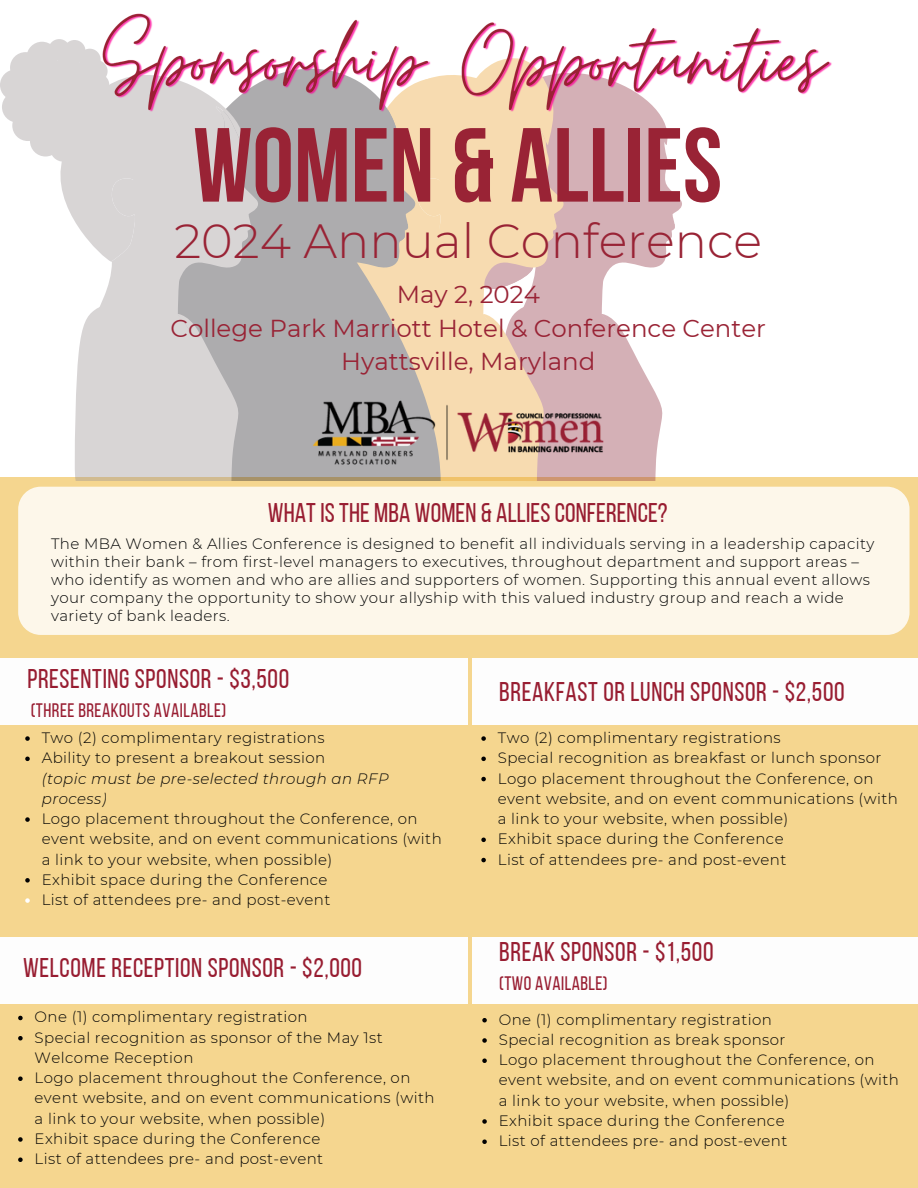
<style>
.page{position:relative;width:918px;height:1188px;background:#fff}
.page>*{position:absolute;margin:0;border:0;box-sizing:border-box;transform-origin:0 0}
.t1{font:700 105px "Bebas Neue";color:#992335}
.t2{font:300 48px "Montserrat";color:#992335}
.t3{font:27px "Bebas Neue";letter-spacing:.025em;color:#981d31}
.t4{font:27px "Bebas Neue";letter-spacing:.005em;color:#981d31}
.t5{font:24.45px/33.6px "Montserrat";color:#992335;text-align:center}
.t6{font:19.5px "Bebas Neue";letter-spacing:.025em;color:#981d31}
.t7{font:300 15px/20.2px "Montserrat";letter-spacing:.025em;color:#020202}
.t8{font:300 15px/18px "Montserrat";letter-spacing:.025em;color:#010202}
.t9{font:italic 300 15px "Montserrat";letter-spacing:.03em;color:#020202}
</style>
<div class="page">
<div style="left:0;top:477px;width:918px;height:711px;background:#f5d68f"></div>
<div style="left:0;top:658px;width:468px;height:67px;background:#fdfdfd"></div>
<svg style="left:25px;top:736px;width:5px;height:5px"></svg>
<svg style="left:25px;top:757px;width:5px;height:4px"></svg>
<svg style="left:25px;top:817px;width:5px;height:5px"></svg>
<svg style="left:25px;top:878px;width:5px;height:5px"></svg>
<svg style="left:25px;top:898px;width:5px;height:5px"></svg>
<div style="left:18px;top:487px;width:891px;height:148px;background:#fdf7ea;border-radius:22px"></div>
<div style="left:472px;top:658px;width:446px;height:67px;background:#fdfdfd"></div>
<div style="left:472px;top:937px;width:446px;height:67px;background:#fdfdfd"></div>
<div style="left:0;top:937px;width:468px;height:67px;background:#fdfdfd"></div>
<svg style="left:481px;top:736px;width:5px;height:5px"></svg>
<svg style="left:481px;top:757px;width:5px;height:4px"></svg>
<svg style="left:481px;top:777px;width:5px;height:4px"></svg>
<svg style="left:481px;top:838px;width:5px;height:4px"></svg>
<svg style="left:481px;top:858px;width:5px;height:4px"></svg>
<svg style="left:18px;top:1016px;width:5px;height:4px"></svg>
<svg style="left:18px;top:1036px;width:5px;height:4px"></svg>
<svg style="left:18px;top:1076px;width:5px;height:5px"></svg>
<svg style="left:18px;top:1137px;width:5px;height:5px"></svg>
<svg style="left:18px;top:1157px;width:5px;height:5px"></svg>
<svg style="left:482px;top:1018px;width:5px;height:4px"></svg>
<svg style="left:482px;top:1038px;width:5px;height:5px"></svg>
<svg style="left:482px;top:1058px;width:5px;height:5px"></svg>
<svg style="left:482px;top:1119px;width:5px;height:5px"></svg>
<svg style="left:482px;top:1139px;width:5px;height:5px"></svg>
<svg style="left:49px;top:39px;width:45px;height:182px"></svg>
<div style="left:50px;top:135px;width:27px;height:27px;background:#d8d5d5;border-radius:50%"></div>
<div style="left:30px;top:125px;width:31px;height:32px;background:#d8d5d5;border-radius:50%"></div>
<div style="left:12px;top:110px;width:31px;height:31px;background:#d8d5d5;border-radius:50%"></div>
<div style="left:2px;top:92px;width:31px;height:31px;background:#d8d5d5;border-radius:50%"></div>
<div style="left:0;top:70px;width:31px;height:31px;background:#d8d5d5;border-radius:50%"></div>
<div style="left:27px;top:42px;width:31px;height:31px;background:#d8d5d5;border-radius:50%"></div>
<div style="left:48px;top:39px;width:22px;height:22px;background:#d8d5d5;border-radius:50%"></div>
<div style="left:23px;top:60px;width:60px;height:60px;background:#d8d5d5;border-radius:50%"></div>
<div style="left:38px;top:84px;width:60px;height:61px;background:#d8d5d5;border-radius:50%"></div>
<div style="left:64px;top:40px;width:21px;height:22px;background:#d8d5d5;border-radius:50%"></div>
<div style="left:79px;top:49px;width:22px;height:21px;background:#d8d5d5;border-radius:50%"></div>
<div style="left:58px;top:52px;width:22px;height:22px;background:#d8d5d5;border-radius:50%"></div>
<div style="left:10px;top:52px;width:31px;height:31px;background:#d8d5d5;border-radius:50%"></div>
<svg style="left:75px;top:57px;width:600px;height:424px;background:#d3c6bf"></svg>
<img style="left:294px;top:389px;width:327px;height:88px">
<img style="left:102px;top:13px;width:730px;height:113px">
<p class="t1" style="left:193px;top:123px;width:531px">WOMEN &amp; ALLIES</p>
<p class="t2" style="left:174px;top:211px;width:589px">2024 Annual Conference</p>
<p class="t5" style="left:171px;top:278px;width:597px">May 2, 2024<br>College Park Marriott Hotel &amp; Conference Center<br>Hyattsville, Maryland</p>
<p class="t4" style="left:268px;top:502px;width:401px">WHAT IS THE MBA WOMEN &amp; ALLIES CONFERENCE?</p>
<p class="t8" style="left:51px;top:535px;width:825px">The MBA Women &amp; Allies Conference is designed to benefit all individuals serving in a leadership capacity within their bank – from first-level managers to executives, throughout department and support areas – who identify as women and who are allies and supporters of women. Supporting this annual event allows your company the opportunity to show your allyship with this valued industry group and reach a wide variety of bank leaders.</p>
<p class="t3" style="left:27px;top:667px;width:263px">PRESENTING SPONSOR - $3,500</p>
<p class="t6" style="left:31px;top:702px;width:197px">(THREE BREAKOUTS AVAILABLE)</p>
<p class="t7" style="left:42px;top:728px;width:284px">Two (2) complimentary registrations</p>
<h1 class="t7" style="left:42px;top:748px;width:285px">Ability to present a breakout session</h1>
<h3 class="t9" style="left:42px;top:769px;width:348px">(topic must be pre-selected through an RFP</h3>
<h4 class="t9" style="left:42px;top:789px;width:66px">process)</h4>
<h4 class="t7" style="left:42px;top:809px;width:402px">Logo placement throughout the Conference, on event website, and on event communications (with a link to your website, when possible)</h4>
<p class="t7" style="left:42px;top:869px;width:287px">Exhibit space during the Conference</p>
<h5 class="t7" style="left:42px;top:890px;width:290px">List of attendees pre- and post-event</h5>
<p class="t3" style="left:23px;top:956px;width:340px">WELCOME RECEPTION SPONSOR - $2,000</p>
<p class="t7" style="left:35px;top:1007px;width:275px">One (1) complimentary registration</p>
<p class="t7" style="left:35px;top:1027px;width:350px">Special recognition as sponsor of the May 1st<br>Welcome Reception</p>
<p class="t7" style="left:35px;top:1068px;width:402px">Logo placement throughout the Conference, on event website, and on event communications (with a link to your website, when possible)</p>
<h4 class="t7" style="left:35px;top:1128px;width:287px">Exhibit space during the Conference</h4>
<p class="t7" style="left:35px;top:1149px;width:290px">List of attendees pre- and post-event</p>
<p class="t3" style="left:499px;top:680px;width:347px">BREAKFAST OR LUNCH SPONSOR - $2,500</p>
<p class="t7" style="left:498px;top:728px;width:284px">Two (2) complimentary registrations</p>
<p class="t7" style="left:498px;top:748px;width:385px">Special recognition as breakfast or lunch sponsor</p>
<h4 class="t7" style="left:498px;top:768px;width:402px">Logo placement throughout the Conference, on event website, and on event communications (with a link to your website, when possible)</h4>
<p class="t7" style="left:498px;top:829px;width:287px">Exhibit space during the Conference</p>
<p class="t7" style="left:498px;top:849px;width:290px">List of attendees pre- and post-event</p>
<p class="t3" style="left:499px;top:941px;width:216px">BREAK SPONSOR - $1,500</p>
<p class="t6" style="left:499px;top:975px;width:110px">(TWO AVAILABLE)</p>
<p class="t7" style="left:499px;top:1009px;width:275px">One (1) complimentary registration</p>
<p class="t7" style="left:499px;top:1029px;width:288px">Special recognition as break sponsor</p>
<p class="t7" style="left:499px;top:1050px;width:402px">Logo placement throughout the Conference, on event website, and on event communications (with a link to your website, when possible)</p>
<p class="t7" style="left:499px;top:1110px;width:287px">Exhibit space during the Conference</p>
<h4 class="t7" style="left:499px;top:1131px;width:290px">List of attendees pre- and post-event</h4>
</div>
